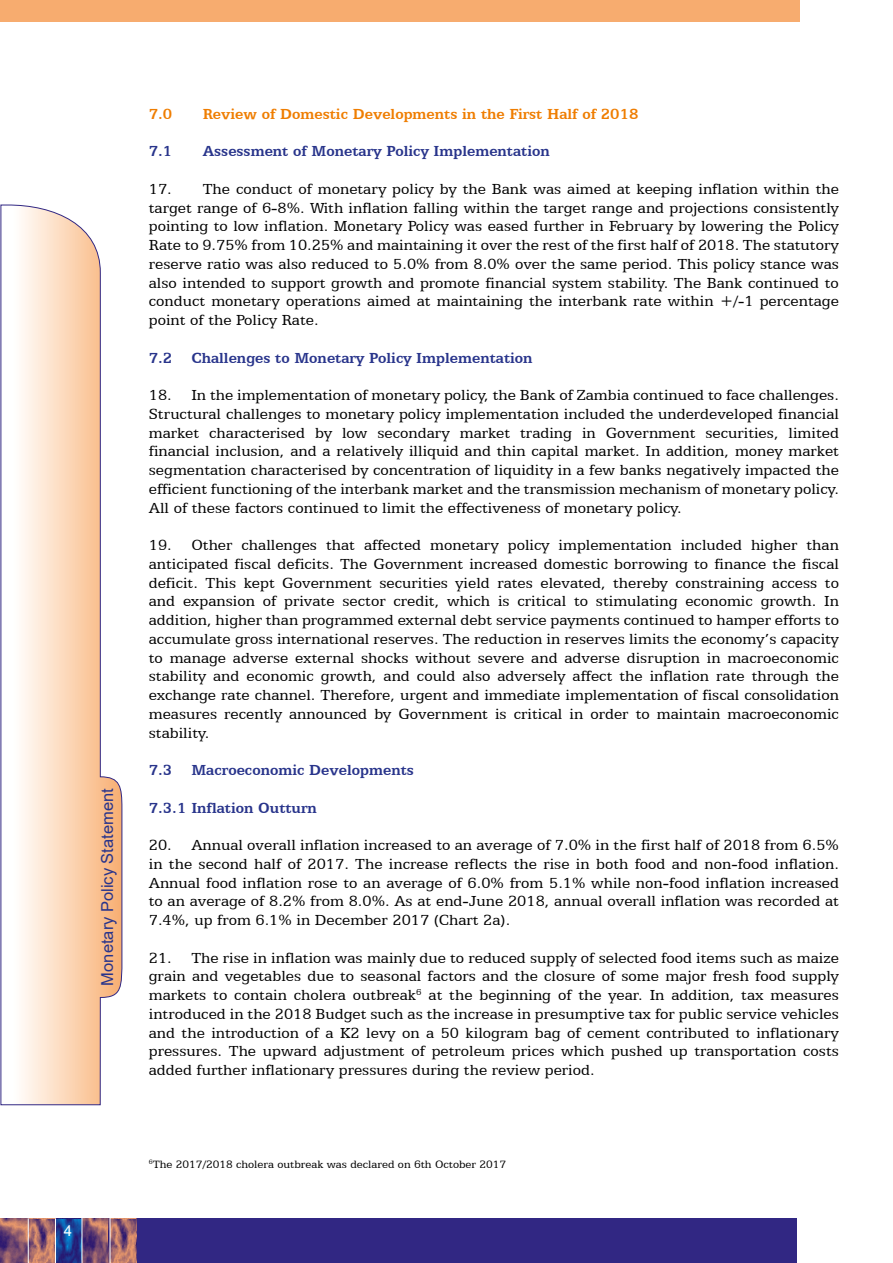
<style>
.page{position:relative;width:893px;height:1263px;background:#fff}
.page>*{position:absolute;margin:0;border:0;box-sizing:border-box;transform-origin:0 0}
.t1{font:16.5px/18.8px "Egyptian 505 BT";color:#000;text-align:justify}
.t2{font:700 16.5px "Egyptian 505 BT";color:#28348b}
.t3{font:700 16.5px "Egyptian 505 BT";color:#ef7d00}
.t4{font:16.5px "Arial";color:#28348b}
.t5{font:15px "Arial";color:#fff}
.t6{font:12px "Egyptian 505 BT";color:#000}
</style>
<div class="page">
<svg style="left:1px;top:204px;width:121px;height:901px"></svg>
<svg style="left:56px;top:1218px;width:26px;height:45px"></svg>
<svg style="left:0;top:1218px;width:28px;height:45px"></svg>
<svg style="left:83px;top:1218px;width:27px;height:45px"></svg>
<svg style="left:29px;top:1218px;width:26px;height:45px"></svg>
<svg style="left:111px;top:1218px;width:27px;height:45px"></svg>
<div style="left:138px;top:1218px;width:659px;height:45px;background:#312783"></div>
<div style="left:0;top:0;width:799px;height:21px;background:#f7ac6f"></div>
<p class="t4" style="left:96px;top:985px;width:199px;rotate:-90deg">Monetary Policy Statement</p>
<p class="t5" style="left:64px;top:1220px;width:10px">4</p>
<p class="t3" style="left:149px;top:104px;width:25px">7.0</p>
<p class="t3" style="left:203px;top:104px;width:437px">Review of Domestic Developments in the First Half of 2018</p>
<p class="t2" style="left:149px;top:142px;width:25px">7.1</p>
<p class="t2" style="left:203px;top:142px;width:349px">Assessment of Monetary Policy Implementation</p>
<p class="t1" style="left:149px;top:179px;width:692px">17. The conduct of monetary policy by the Bank was aimed at keeping inflation within the target range of 6-8%. With inflation falling within the target range and projections consistently pointing to low inflation. Monetary Policy was eased further in February by lowering the Policy Rate to 9.75% from 10.25% and maintaining it over the rest of the first half of 2018. The statutory reserve ratio was also reduced to 5.0% from 8.0% over the same period. This policy stance was also intended to support growth and promote financial system stability. The Bank continued to conduct monetary operations aimed at maintaining the interbank rate within +/-1 percentage point of the Policy Rate.</p>
<p class="t2" style="left:149px;top:348px;width:385px">7.2 Challenges to Monetary Policy Implementation</p>
<p class="t1" style="left:149px;top:385px;width:692px">18. In the implementation of monetary policy, the Bank of Zambia continued to face challenges.<br>Structural challenges to monetary policy implementation included the underdeveloped financial market characterised by low secondary market trading in Government securities, limited financial inclusion, and a relatively illiquid and thin capital market. In addition, money market segmentation characterised by concentration of liquidity in a few banks negatively impacted the efficient functioning of the interbank market and the transmission mechanism of monetary policy.<br>All of these factors continued to limit the effectiveness of monetary policy.</p>
<p class="t1" style="left:149px;top:535px;width:692px">19. Other challenges that affected monetary policy implementation included higher than anticipated fiscal deficits. The Government increased domestic borrowing to finance the fiscal deficit. This kept Government securities yield rates elevated, thereby constraining access to and expansion of private sector credit, which is critical to stimulating economic growth. In addition, higher than programmed external debt service payments continued to hamper efforts to accumulate gross international reserves. The reduction in reserves limits the economy’s capacity to manage adverse external shocks without severe and adverse disruption in macroeconomic stability and economic growth, and could also adversely affect the inflation rate through the exchange rate channel. Therefore, urgent and immediate implementation of fiscal consolidation measures recently announced by Government is critical in order to maintain macroeconomic stability.</p>
<p class="t2" style="left:149px;top:760px;width:267px">7.3 Macroeconomic Developments</p>
<p class="t2" style="left:149px;top:798px;width:170px">7.3.1 Inflation Outturn</p>
<p class="t1" style="left:149px;top:835px;width:692px">20. Annual overall inflation increased to an average of 7.0% in the first half of 2018 from 6.5% in the second half of 2017. The increase reflects the rise in both food and non-food inflation.<br>Annual food inflation rose to an average of 6.0% from 5.1% while non-food inflation increased to an average of 8.2% from 8.0%. As at end-June 2018, annual overall inflation was recorded at 7.4%, up from 6.1% in December 2017 (Chart 2a).</p>
<p class="t1" style="left:149px;top:948px;width:692px">21. The rise in inflation was mainly due to reduced supply of selected food items such as maize grain and vegetables due to seasonal factors and the closure of some major fresh food supply markets to contain cholera outbreak<sup>6</sup> at the beginning of the year. In addition, tax measures introduced in the 2018 Budget such as the increase in presumptive tax for public service vehicles and the introduction of a K2 levy on a 50 kilogram bag of cement contributed to inflationary pressures. The upward adjustment of petroleum prices which pushed up transportation costs added further inflationary pressures during the review period.</p>
<p class="t6" style="left:149px;top:1157px;width:359px"><sup>6</sup>The 2017/2018 cholera outbreak was declared on 6th October 2017</p>
</div>
